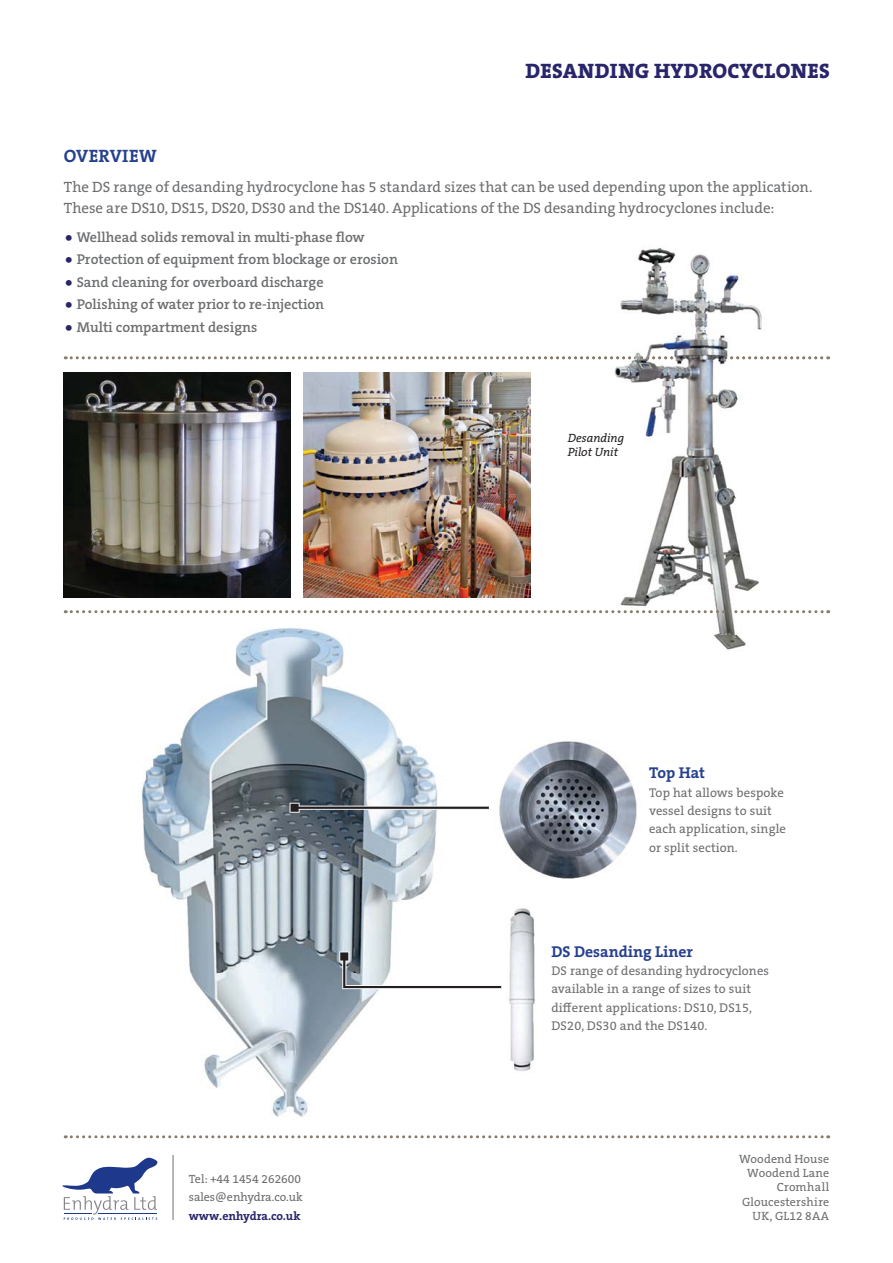
<style>
.page{position:relative;width:893px;height:1263px;background:#fff}
.page>*{position:absolute;margin:0;border:0;box-sizing:border-box;transform-origin:0 0}
.t1{font:800 21px "The Serif B W8";letter-spacing:.015em;color:#28256a}
.t2{font:700 18px "The Serif B W7";letter-spacing:.015em;color:#25408e}
.t3{font:700 15.75px "The Serif B W7";color:#25408e}
.t4{font:15px/21px "The Serif B W5 Plain";letter-spacing:-.005em;color:#6d6e70}
.t5{font:600 14.25px "The Serif B W6";color:#6d6e70}
.t6{font:12.75px/18.3px "The Serif B W5 Plain";letter-spacing:.01em;color:#6d6e70}
.t7{font:12px/14.2px "The Serif B W5 Plain";letter-spacing:.005em;color:#6d6e70}
.t8{font:italic 12px/14.4px "The Serif B W5 Plain";color:#231f20}
.t9{font:700 12px "The Serif B W7";color:#28256a}
.s1{font-family:"The Serif B W5 Plain";font-weight:400;font-size:24px;color:#28256a}
</style>
<div class="page">
<svg style="left:65px;top:356px;width:764px;height:3px"></svg>
<img style="left:524px;top:248px;width:298px;height:402px">
<img style="left:640px;top:356px;width:182px;height:3px">
<svg style="left:65px;top:610px;width:764px;height:3px"></svg>
<img style="left:64px;top:372px;width:226px;height:225px">
<img style="left:303px;top:372px;width:227px;height:225px">
<svg style="left:62px;top:1157px;width:95px;height:63px"></svg>
<hr style="left:173px;top:1155px;width:1px;height:65px;background:#6d6e70">
<svg style="left:65px;top:1135px;width:764px;height:3px"></svg>
<img style="left:141px;top:628px;width:297px;height:489px">
<img style="left:501px;top:908px;width:34px;height:163px">
<img style="left:499px;top:741px;width:138px;height:138px">
<svg style="left:290px;top:803px;width:199px;height:10px"></svg>
<svg style="left:339px;top:951px;width:162px;height:38px"></svg>
<h1 class="t1" style="left:525px;top:58px;width:306px">DESANDING HYDROCYCLONES</h1>
<h2 class="t2" style="left:64px;top:149px;width:94px">OVERVIEW</h2>
<p class="t4" style="left:64px;top:178px;width:750px">The DS range of desanding hydrocyclone has 5 standard sizes that can be used depending upon the application.<br>These are DS10, DS15, DS20, DS30 and the DS140. Applications of the DS desanding hydrocyclones include:</p>
<p class="t5" style="left:64px;top:231px;width:303px"><span class="s1">•</span> Wellhead solids removal in multi-phase flow</p>
<p class="t5" style="left:64px;top:254px;width:336px"><span class="s1">•</span> Protection of equipment from blockage or erosion</p>
<p class="t5" style="left:64px;top:276px;width:261px"><span class="s1">•</span> Sand cleaning for overboard discharge</p>
<p class="t5" style="left:64px;top:299px;width:262px"><span class="s1">•</span> Polishing of water prior to re-injection</p>
<p class="t5" style="left:64px;top:321px;width:195px"><span class="s1">•</span> Multi compartment designs</p>
<p class="t8" style="left:568px;top:431px;width:58px">Desanding<br>Pilot Unit</p>
<p class="t3" style="left:649px;top:767px;width:58px">Top Hat</p>
<p class="t6" style="left:649px;top:784px;width:138px">Top hat allows bespoke vessel designs to suit each application, single or split section.</p>
<p class="t7" style="left:189px;top:1171px;width:115px;line-height:18.5px">Tel: +44 1454 262600 sales@enhydra.co.uk</p>
<p class="t9" style="left:189px;top:1211px;width:113px">www.enhydra.co.uk</p>
<p class="t3" style="left:551px;top:945px;width:143px">DS Desanding Liner</p>
<p class="t6" style="left:551px;top:963px;width:219px">DS range of desanding hydrocyclones available in a range of sizes to suit different applications: DS10, DS15, DS20, DS30 and the DS140.</p>
<p class="t7" style="left:739px;top:1153px;width:92px;text-align:right">Woodend House<br>Woodend Lane<br>Cromhall<br>Gloucestershire<br>UK, GL12 8AA</p>
</div>
